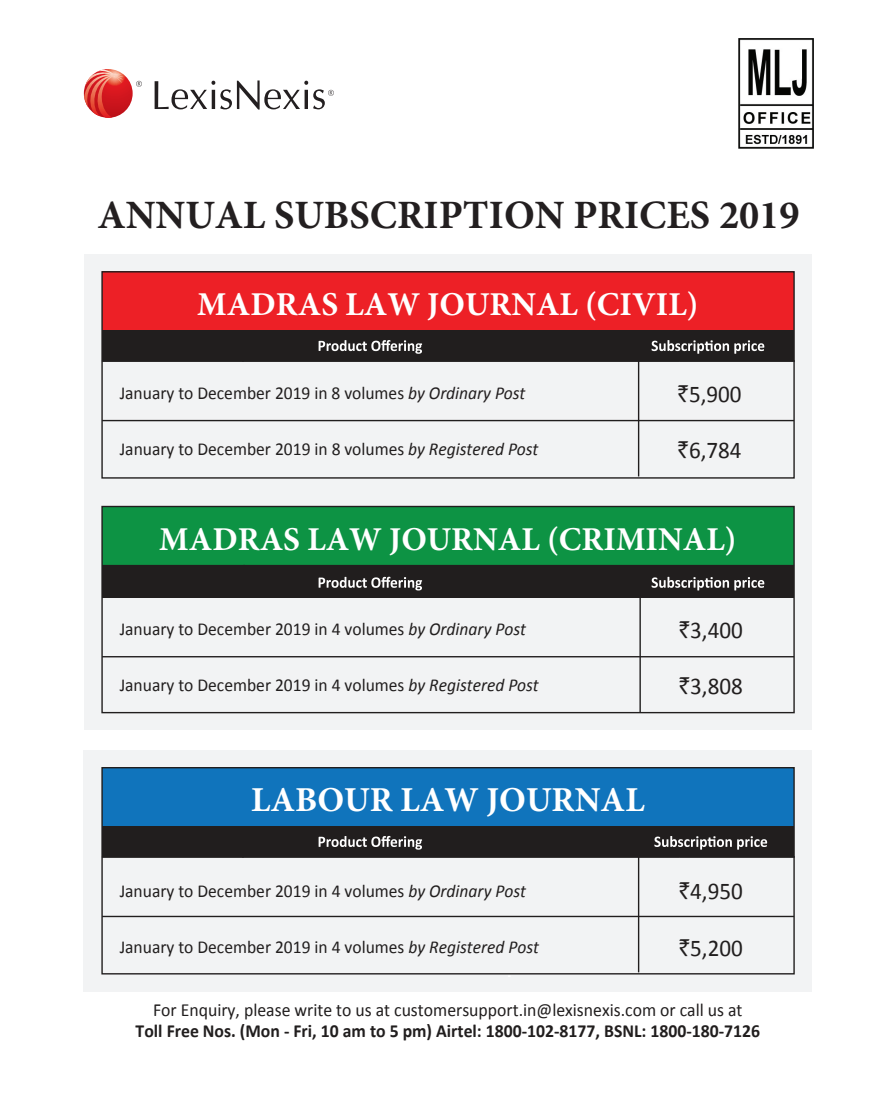
<style>
.page{position:relative;width:893px;height:1094px;background:#fff}
.page>*{position:absolute;margin:0;border:0;box-sizing:border-box;transform-origin:0 0}
.t1{font:700 40.25px "Minion Pro";color:#231f20}
.t2{font:700 35px "Minion Pro";color:#fff}
.t3{font:700 33.43px "Minion Pro";color:#fff}
.t4{font:23.97px "Calibri";color:#211e1e;scale:.96 1}
.t5{font:18.38px "Calibri";color:#211e1e;scale:.96 1}
.t6{font:700 18.38px "Calibri";color:#211e1e;scale:.96 1}
.t7{font:18.2px "Calibri";color:#211e1e;scale:.96 1}
.s1{font-style:italic;color:#231f20}
.s2{font-style:italic}
.s3{font-family:"Rupee"}
</style>
<div class="page">
<div style="left:85px;top:254px;width:727px;height:476px;background:#f2f3f4"></div>
<div style="left:83px;top:750px;width:729px;height:241px;background:#f2f3f4"></div>
<div style="left:102px;top:824px;width:691px;height:32px;background:#211e1e"></div>
<div style="left:102px;top:329px;width:691px;height:32px;background:#211e1e"></div>
<div style="left:102px;top:767px;width:691px;height:59px;background:#1074bc"></div>
<div style="left:102px;top:272px;width:691px;height:58px;background:#ed2026"></div>
<div style="left:102px;top:507px;width:691px;height:58px;background:#0d9344"></div>
<hr style="left:638px;top:361px;width:1px;height:115px;background:#211e1e">
<hr style="left:102px;top:420px;width:692px;height:1px;background:#211e1e">
<hr style="left:102px;top:360px;width:692px;height:2px;background:#211e1e">
<svg style="left:318px;top:340px;width:104px;height:14px"></svg>
<svg style="left:651px;top:340px;width:113px;height:14px"></svg>
<div style="left:102px;top:565px;width:691px;height:33px;background:#211e1e"></div>
<svg style="left:318px;top:577px;width:104px;height:13px"></svg>
<svg style="left:651px;top:577px;width:113px;height:13px"></svg>
<div style="left:101px;top:271px;width:693px;height:207px;border:1px solid #211e1e"></div>
<div style="left:101px;top:506px;width:693px;height:207px;border:1px solid #211e1e"></div>
<div style="left:101px;top:767px;width:693px;height:207px;border:1px solid #211e1e"></div>
<hr style="left:102px;top:565px;width:143px;height:1px;background:#211e1e">
<hr style="left:680px;top:565px;width:114px;height:1px;background:#211e1e">
<hr style="left:639px;top:565px;width:1px;height:147px;background:#211e1e">
<hr style="left:102px;top:656px;width:692px;height:1px;background:#211e1e">
<hr style="left:638px;top:857px;width:1px;height:115px;background:#211e1e">
<hr style="left:102px;top:915px;width:692px;height:2px;background:#211e1e">
<hr style="left:102px;top:856px;width:692px;height:1px;background:#211e1e">
<svg style="left:318px;top:836px;width:104px;height:13px"></svg>
<svg style="left:654px;top:836px;width:113px;height:13px"></svg>
<svg style="left:84px;top:69px;width:49px;height:49px"></svg>
<svg style="left:84px;top:70px;width:40px;height:48px;background:#e05a56"></svg>
<svg style="left:136px;top:81px;width:6px;height:6px"></svg>
<svg style="left:155px;top:80px;width:179px;height:30px"></svg>
<img style="left:738px;top:39px;width:75px;height:109px">
<h1 class="t1" style="left:97px;top:187px;width:703px">ANNUAL SUBSCRIPTION PRICES 2019</h1>
<h3 class="t3" style="left:197px;top:280px;width:503px">MADRAS LAW JOURNAL (CIVIL)</h3>
<p class="t7" style="left:120px;top:380px;width:424px">January to December 2019 in 8 volumes <span class="s1">by Ordinary Post</span></p>
<p class="t7" style="left:120px;top:436px;width:437px">January to December 2019 in 8 volumes <span class="s2">by Registered Post</span></p>
<h3 class="t4" style="left:677px;top:377px;width:68px"><span class="s3">`</span>5,900</h3>
<h3 class="t4" style="left:677px;top:433px;width:68px"><span class="s3">`</span>6,784</h3>
<h3 class="t3" style="left:159px;top:516px;width:579px">MADRAS LAW JOURNAL (CRIMINAL)</h3>
<p class="t7" style="left:120px;top:616px;width:425px">January to December 2019 in 4 volumes <span class="s2">by Ordinary Post</span></p>
<p class="t7" style="left:120px;top:673px;width:438px">January to December 2019 in 4 volumes <span class="s2">by Registered Post</span></p>
<h3 class="t4" style="left:678px;top:613px;width:68px"><span class="s3">`</span>3,400</h3>
<h3 class="t4" style="left:678px;top:669px;width:68px"><span class="s3">`</span>3,808</h3>
<h2 class="t2" style="left:251px;top:774px;width:395px">LABOUR LAW JOURNAL</h2>
<p class="t7" style="left:120px;top:878px;width:425px">January to December 2019 in 4 volumes <span class="s2">by Ordinary Post</span></p>
<p class="t7" style="left:120px;top:934px;width:438px">January to December 2019 in 4 volumes <span class="s2">by Registered Post</span></p>
<h3 class="t4" style="left:678px;top:874px;width:68px"><span class="s3">`</span>4,950</h3>
<h3 class="t4" style="left:678px;top:931px;width:68px"><span class="s3">`</span>5,200</h3>
<p class="t5" style="left:153px;top:997px;width:615px">For Enquiry, please write to us at customersupport.in@lexisnexis.com or call us at</p>
<p class="t6" style="left:136px;top:1018px;width:652px">Toll Free Nos. (Mon - Fri, 10 am to 5 pm) Airtel: 1800-102-8177, BSNL: 1800-180-7126</p>
</div>
